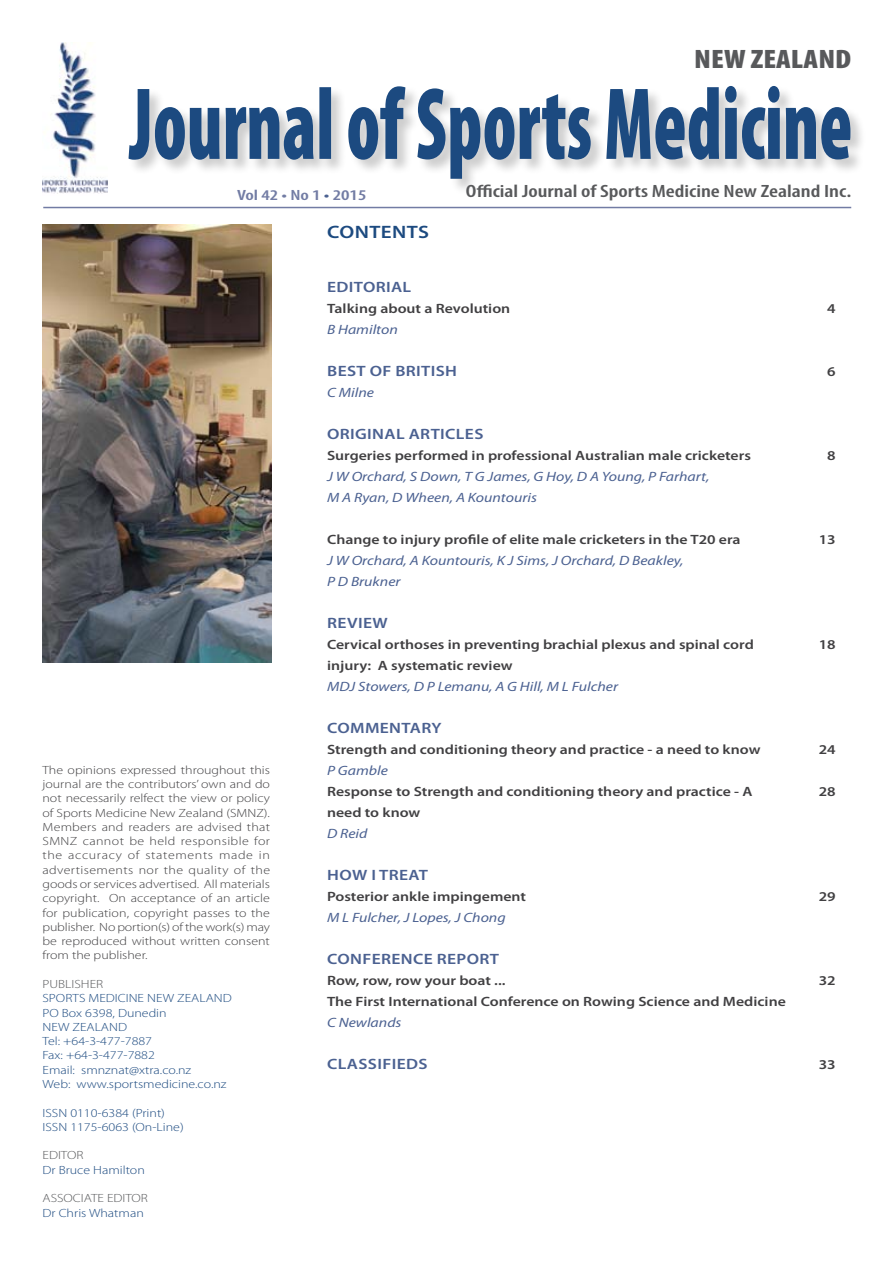
<style>
.page{position:relative;width:893px;height:1263px;background:#fff}
.page>*{position:absolute;margin:0;border:0;box-sizing:border-box;transform-origin:0 0}
.t1{font:900 condensed 26.85px "Myriad Pro";color:#58595b;scale:1.17 1}
.t2{font:600 18px "Myriad Pro";letter-spacing:.02em;color:#1c4a80;scale:1.17 1}
.t3{font:600 condensed 17.85px "Myriad Pro";color:#58595b;scale:1.28 1}
.t4{font:600 15px "Myriad Pro";letter-spacing:.02em;color:#4b6191;scale:1.17 1}
.t5{font:600 condensed 14.85px "Myriad Pro";color:#727ca4;scale:1.38 1}
.t6{font:600 13.5px "Myriad Pro";color:#414042;scale:1.17 1}
.t7{font:italic 13.5px/21px "Myriad Pro";color:#4b6191;scale:1.17 1}
.t8{font:300 11.85px/14.2px "Myriad Pro";color:#414042;text-align:justify;scale:1.17 1}
.t9{font:300 11.85px/14.2px "Myriad Pro";color:#1c4a80;scale:1.17 1}
.t10{font:300 11.85px "Myriad Pro";color:#58595b;scale:1.17 1}
.s1{color:#4b6191}
</style>
<div class="page">
<svg style="left:129px;top:86px;width:721px;height:93px"></svg>
<hr style="left:43px;top:207px;width:808px;height:1px;background:#727ca4">
<img style="left:43px;top:43px;width:64px;height:151px">
<img style="left:43px;top:225px;width:228px;height:437px">
<h1 class="t1" style="left:694px;top:44px;width:136px">NEW ZEALAND</h1>
<p class="t5" style="left:237px;top:187px;width:95px">Vol 42 • No 1 <span class="s1">•</span> 2015</p>
<h2 class="t2" style="left:327px;top:222px;width:89px">Contents</h2>
<h3 class="t3" style="left:466px;top:182px;width:303px">Official Journal of Sports Medicine New Zealand Inc.</h3>
<p class="t8" style="left:43px;top:763px;width:196px">The opinions expressed throughout this journal are the contributors’ own and do not necessarily relfect the view or policy of Sports Medicine New Zealand (SMNZ).<br>Members and readers are advised that SMNZ cannot be held responsible for the accuracy of statements made in advertisements nor the quality of the goods or services advertised. All materials copyright. On acceptance of an article for publication, copyright passes to the publisher. No portion(s) of the work(s) may be reproduced without written consent from the publisher.</p>
<p class="t10" style="left:43px;top:977px;width:53px">PUBLISHER</p>
<p class="t9" style="left:43px;top:991px;width:163px">SPORTS MEDICINE NEW ZEALAND<br>PO Box 6398, Dunedin<br>NEW ZEALAND<br>Tel: +64-3-477-7887<br>Fax: +64-3-477-7882<br>Email: smnznat@xtra.co.nz<br>Web: www.sportsmedicine.co.nz</p>
<p class="t9" style="left:43px;top:1106px;width:122px">ISSN 0110-6384 (Print)<br>ISSN 1175-6063 (On-Line)</p>
<p class="t10" style="left:43px;top:1149px;width:37px">EDITOR</p>
<p class="t9" style="left:43px;top:1163px;width:89px">Dr Bruce Hamilton</p>
<p class="t10" style="left:43px;top:1192px;width:92px">ASSOCIATE EDITOR</p>
<p class="t9" style="left:43px;top:1205px;width:88px">Dr Chris Whatman</p>
<p class="t4" style="left:327px;top:278px;width:73px">Editorial</p>
<p class="t6" style="left:327px;top:301px;width:158px">Talking about a Revolution</p>
<p class="t6" style="left:827px;top:301px;width:9px">4</p>
<p class="t7" style="left:327px;top:319px;width:62px">B Hamilton</p>
<p class="t4" style="left:327px;top:362px;width:113px">Best of British</p>
<p class="t6" style="left:827px;top:364px;width:9px">6</p>
<p class="t7" style="left:327px;top:382px;width:42px">C Milne</p>
<p class="t4" style="left:327px;top:425px;width:9px">ORI</p>
<p class="t4" style="left:355px;top:425px;width:19px">GINAL</p>
<p class="t4" style="left:409px;top:425px;width:9px">ARTI</p>
<p class="t4" style="left:445px;top:425px;width:18px">CLES</p>
<p class="t6" style="left:327px;top:448px;width:364px">Surgeries performed in professional Australian male cricketers</p>
<p class="t6" style="left:827px;top:448px;width:9px">8</p>
<p class="t7" style="left:327px;top:466px;width:328px">J W Orchard, S Down, T G James, G Hoy, D A Young, P Farhart,<br>M A Ryan, D Wheen, A Kountouris</p>
<p class="t6" style="left:327px;top:532px;width:355px">Change to injury profile of elite male cricketers in the T20 era</p>
<p class="t6" style="left:819px;top:532px;width:16px">13</p>
<p class="t7" style="left:327px;top:550px;width:306px">J W Orchard, A Kountouris, K J Sims, J Orchard, D Beakley,<br>P D Brukner</p>
<p class="t4" style="left:327px;top:614px;width:53px">REVIEW</p>
<p class="t6" style="left:327px;top:637px;width:366px">Cervical orthoses in preventing brachial plexus and spinal cord</p>
<p class="t6" style="left:819px;top:637px;width:16px">18</p>
<p class="t6" style="left:327px;top:658px;width:160px">injury: A systematic review</p>
<p class="t7" style="left:327px;top:676px;width:250px">MDJ Stowers, D P Lemanu, A G Hill, M L Fulcher</p>
<p class="t4" style="left:327px;top:719px;width:55px">COMMENTAR</p>
<p class="t4" style="left:431px;top:719px;width:10px">Y</p>
<p class="t6" style="left:327px;top:742px;width:372px">Strength and conditioning theory and practice - a need to know</p>
<p class="t6" style="left:819px;top:742px;width:16px">24</p>
<p class="t7" style="left:327px;top:760px;width:54px">P Gamble</p>
<p class="t6" style="left:327px;top:784px;width:365px">Response to Strength and conditioning theory and practice - A</p>
<p class="t6" style="left:819px;top:784px;width:16px">28</p>
<p class="t6" style="left:327px;top:805px;width:81px">need to know</p>
<p class="t7" style="left:327px;top:823px;width:36px">D Reid</p>
<p class="t4" style="left:327px;top:866px;width:54px">HOW ITREAT</p>
<p class="t6" style="left:327px;top:889px;width:172px">Posterior ankle impingement</p>
<p class="t6" style="left:819px;top:889px;width:16px">29</p>
<p class="t7" style="left:327px;top:907px;width:154px">M L Fulcher, J Lopes, J Chong</p>
<p class="t4" style="left:327px;top:950px;width:19px">CONFEREN</p>
<p class="t4" style="left:413px;top:950px;width:56px">CE REPORT</p>
<p class="t6" style="left:327px;top:973px;width:154px">Row, row, row your boat ...</p>
<p class="t6" style="left:819px;top:973px;width:16px">32</p>
<p class="t6" style="left:327px;top:994px;width:394px">The First International Conference on Rowing Science and Medicine</p>
<p class="t7" style="left:327px;top:1012px;width:65px">C Newlands</p>
<p class="t4" style="left:327px;top:1055px;width:18px">CLASSIFIEDS</p>
<p class="t6" style="left:819px;top:1057px;width:16px">33</p>
</div>
